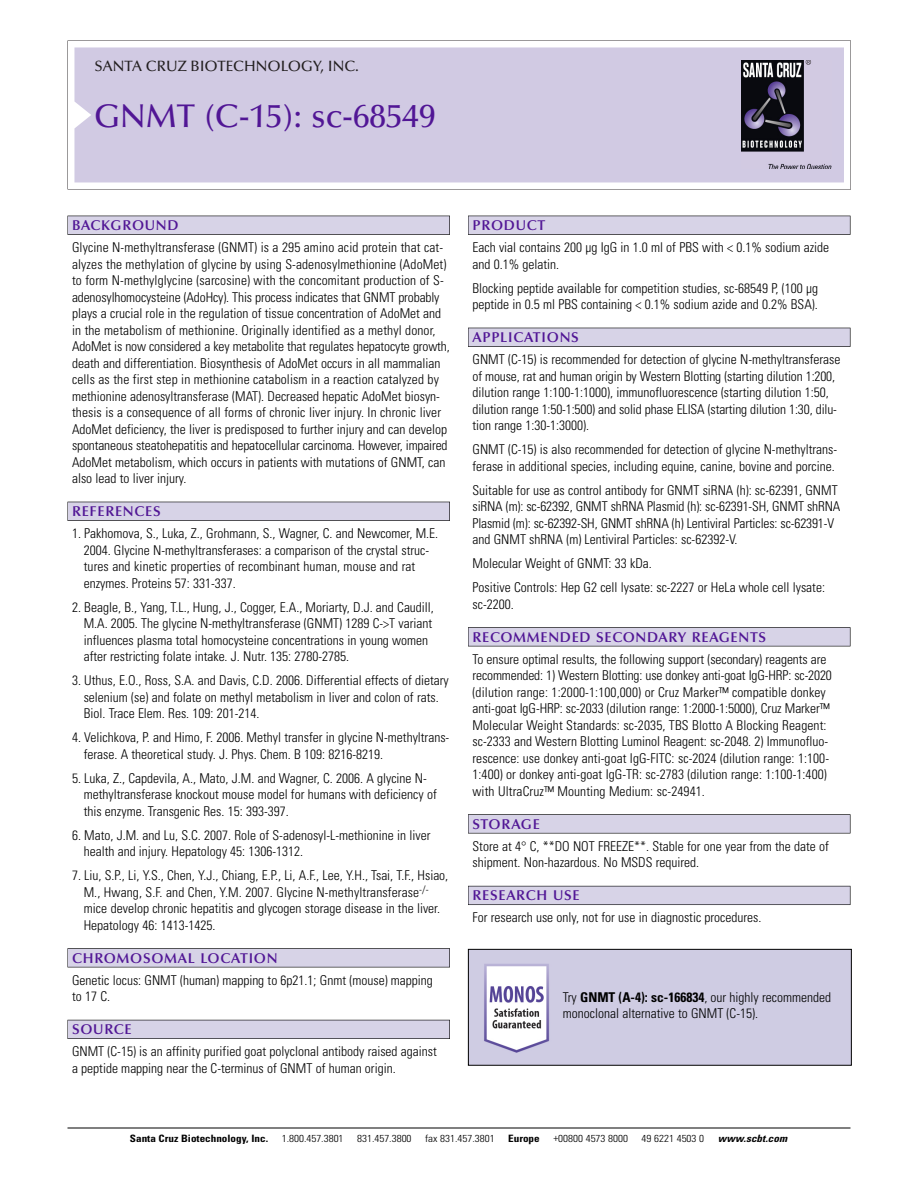
<style>
.page{position:relative;width:918px;height:1188px;background:#fff}
.page>*{position:absolute;margin:0;border:0;box-sizing:border-box;transform-origin:0 0}
.t1{font:500 33px "Optima";color:#511695}
.t2{font:500 15px "Optima";color:#231f20}
.t3{font:600 14.25px "Optima";letter-spacing:.05em;color:#511695}
.t4{font:300 condensed 13.5px/16.5px "Univers";color:#000}
.t5{font:300 condensed 10.2px "Univers";color:#000;scale:1.1 1}
.t6{font:700 condensed 10.2px "Univers";color:#000;scale:1.1 1}
.t7{font:italic 700 condensed 10.2px "Univers";letter-spacing:.005em;color:#000;scale:1.1 1}
.s1{font-weight:700}
</style>
<div class="page">
<svg style="left:68px;top:40px;width:783px;height:149px"></svg>
<div style="left:74px;top:47px;width:770px;height:135px;background:#d1cae3"></div>
<img style="left:741px;top:60px;width:90px;height:108px">
<div style="left:68px;top:216px;width:382px;height:19px;background:#525155"></div>
<div style="left:68px;top:216px;width:381px;height:18px;background:#d7d3e7"></div>
<div style="left:68px;top:502px;width:382px;height:19px;background:#515055"></div>
<div style="left:68px;top:502px;width:381px;height:18px;background:#d7d3e7"></div>
<div style="left:68px;top:948px;width:382px;height:19px;background:#545357"></div>
<div style="left:68px;top:949px;width:381px;height:18px;background:#d7d3e7"></div>
<div style="left:68px;top:1020px;width:382px;height:19px;background:#54535a"></div>
<div style="left:68px;top:1020px;width:381px;height:18px;background:#d7d3e7"></div>
<div style="left:468px;top:216px;width:382px;height:19px;background:#525155"></div>
<div style="left:468px;top:216px;width:382px;height:18px;background:#d7d3e7"></div>
<div style="left:468px;top:328px;width:382px;height:19px;background:#515055"></div>
<div style="left:468px;top:328px;width:382px;height:18px;background:#d7d3e7"></div>
<div style="left:468px;top:627px;width:382px;height:19px;background:#545357"></div>
<div style="left:468px;top:628px;width:382px;height:18px;background:#d7d3e7"></div>
<div style="left:468px;top:814px;width:382px;height:19px;background:#575759"></div>
<div style="left:468px;top:815px;width:382px;height:18px;background:#d7d3e7"></div>
<div style="left:468px;top:886px;width:382px;height:19px;background:#5b5a62"></div>
<div style="left:468px;top:886px;width:382px;height:18px;background:#d7d3e7"></div>
<hr style="left:68px;top:1128px;width:782px;height:1px;background:#000">
<img style="left:470px;top:951px;width:380px;height:113px">
<div style="left:468px;top:949px;width:384px;height:117px;border:1px solid #000"></div>
<p class="t2" style="left:94px;top:61px;width:266px">SANTA CRUZ BIOTECHNOLOGY, INC.</p>
<h1 class="t1" style="left:94px;top:103px;width:343px">GNMT (C-15): sc-68549</h1>
<p class="t3" style="left:72px;top:219px;width:108px">BACKGROUND</p>
<p class="t4" style="left:72px;top:240px;width:379px">Glycine N-methyltransferase (GNMT) is a 295 amino acid protein that cat&shy;alyzes the methylation of glycine by using S-adenosylmethionine (AdoMet) to form N-methylglycine (sarcosine) with the concomitant production of S&shy;adenosylhomocysteine (AdoHcy). This process indicates that GNMT probably plays a crucial role in the regulation of tissue concentration of AdoMet and in the metabolism of methionine. Originally identified as a methyl donor, AdoMet is now considered a key metabolite that regulates hepatocyte growth, death and differentiation. Biosynthesis of AdoMet occurs in all mammalian cells as the first step in methionine catabolism in a reaction catalyzed by methionine adenosyltransferase (MAT). Decreased hepatic AdoMet biosyn&shy;thesis is a consequence of all forms of chronic liver injury. In chronic liver AdoMet deficiency, the liver is predisposed to further injury and can develop spontaneous steatohepatitis and hepatocellular carcinoma. However, impaired AdoMet metabolism, which occurs in patients with mutations of GNMT, can also lead to liver injury.</p>
<p class="t3" style="left:72px;top:506px;width:90px">REFERENCES</p>
<p class="t4" style="left:84px;top:526px;width:356px;text-indent:-12px">1. Pakhomova, S., Luka, Z., Grohmann, S., Wagner, C. and Newcomer, M.E.<br>2004. Glycine N-methyltransferases: a comparison of the crystal struc&shy;tures and kinetic properties of recombinant human, mouse and rat enzymes. Proteins 57: 331-337.</p>
<p class="t4" style="left:84px;top:600px;width:352px;text-indent:-12px">2. Beagle, B., Yang, T.L., Hung, J., Cogger, E.A., Moriarty, D.J. and Caudill, M.A. 2005. The glycine N-methyltransferase (GNMT) 1289 C-&gt;T variant influences plasma total homocysteine concentrations in young women after restricting folate intake. J. Nutr. 135: 2780-2785.</p>
<p class="t4" style="left:84px;top:673px;width:367px;text-indent:-12px">3. Uthus, E.O., Ross, S.A. and Davis, C.D. 2006. Differential effects of dietary selenium (se) and folate on methyl metabolism in liver and colon of rats.<br>Biol. Trace Elem. Res. 109: 201-214.</p>
<p class="t4" style="left:84px;top:730px;width:367px;text-indent:-12px">4. Velichkova, P. and Himo, F. 2006. Methyl transfer in glycine N-methyltrans&shy;ferase. A theoretical study. J. Phys. Chem. B 109: 8216-8219.</p>
<p class="t4" style="left:84px;top:771px;width:355px;text-indent:-12px">5. Luka, Z., Capdevila, A., Mato, J.M. and Wagner, C. 2006. A glycine N&shy;methyltransferase knockout mouse model for humans with deficiency of this enzyme. Transgenic Res. 15: 393-397.</p>
<p class="t4" style="left:84px;top:828px;width:348px;text-indent:-12px">6. Mato, J.M. and Lu, S.C. 2007. Role of S-adenosyl-L-methionine in liver health and injury. Hepatology 45: 1306-1312.</p>
<p class="t4" style="left:84px;top:868px;width:366px;text-indent:-12px">7. Liu, S.P., Li, Y.S., Chen, Y.J., Chiang, E.P., Li, A.F., Lee, Y.H., Tsai, T.F., Hsiao, M., Hwang, S.F. and Chen, Y.M. 2007. Glycine N-methyltransferase<sup>-/- </sup>mice develop chronic hepatitis and glycogen storage disease in the liver.<br>Hepatology 46: 1413-1425.</p>
<p class="t3" style="left:72px;top:952px;width:207px">CHROMOSOMAL LOCATION</p>
<p class="t4" style="left:72px;top:973px;width:362px">Genetic locus: GNMT (human) mapping to 6p21.1; Gnmt (mouse) mapping to 17 C.</p>
<p class="t3" style="left:72px;top:1024px;width:61px">SOURCE</p>
<p class="t4" style="left:72px;top:1044px;width:366px">GNMT (C-15) is an affinity purified goat polyclonal antibody raised against a peptide mapping near the C-terminus of GNMT of human origin.</p>
<p class="t3" style="left:473px;top:219px;width:74px">PRODUCT</p>
<p class="t4" style="left:473px;top:240px;width:358px">Each vial contains 200 µg IgG in 1.0 ml of PBS with &lt; 0.1% sodium azide and 0.1% gelatin.</p>
<p class="t4" style="left:473px;top:281px;width:347px">Blocking peptide available for competition studies, sc-68549 P, (100 µg peptide in 0.5 ml PBS containing &lt; 0.1% sodium azide and 0.2% BSA).</p>
<p class="t3" style="left:473px;top:332px;width:108px">APPLICATIONS</p>
<p class="t4" style="left:473px;top:352px;width:370px">GNMT (C-15) is recommended for detection of glycine N-methyltransferase of mouse, rat and human origin by Western Blotting (starting dilution 1:200, dilution range 1:100-1:1000), immunofluorescence (starting dilution 1:50, dilution range 1:50-1:500) and solid phase ELISA (starting dilution 1:30, dilu&shy;tion range 1:30-1:3000).</p>
<p class="t4" style="left:473px;top:442px;width:366px">GNMT (C-15) is also recommended for detection of glycine N-methyltrans&shy;ferase in additional species, including equine, canine, bovine and porcine.</p>
<p class="t4" style="left:473px;top:483px;width:369px">Suitable for use as control antibody for GNMT siRNA (h): sc-62391, GNMT siRNA (m): sc-62392, GNMT shRNA Plasmid (h): sc-62391-SH, GNMT shRNA Plasmid (m): sc-62392-SH, GNMT shRNA (h) Lentiviral Particles: sc-62391-V and GNMT shRNA (m) Lentiviral Particles: sc-62392-V.</p>
<p class="t4" style="left:473px;top:553px;width:354px;line-height:24px">Molecular Weight of GNMT: 33 kDa.<br>Positive Controls: Hep G2 cell lysate: sc-2227 or HeLa whole cell lysate:</p>
<p class="t4" style="left:473px;top:597px;width:43px">sc-2200.</p>
<p class="t3" style="left:473px;top:631px;width:295px">RECOMMENDED SECONDARY REAGENTS</p>
<p class="t4" style="left:473px;top:652px;width:361px">To ensure optimal results, the following support (secondary) reagents are recommended: 1) Western Blotting: use donkey anti-goat IgG-HRP: sc-2020 (dilution range: 1:2000-1:100,000) or Cruz Marker™ compatible donkey anti-goat IgG-HRP: sc-2033 (dilution range: 1:2000-1:5000), Cruz Marker™ Molecular Weight Standards: sc-2035, TBS Blotto A Blocking Reagent: sc-2333 and Western Blotting Luminol Reagent: sc-2048. 2) Immunofluo&shy;rescence: use donkey anti-goat IgG-FITC: sc-2024 (dilution range: 1:100- 1:400) or donkey anti-goat IgG-TR: sc-2783 (dilution range: 1:100-1:400) with UltraCruz™ Mounting Medium: sc-24941.</p>
<p class="t3" style="left:473px;top:818px;width:69px">STORAGE</p>
<p class="t4" style="left:473px;top:839px;width:358px">Store at 4° C, **DO NOT FREEZE**. Stable for one year from the date of shipment. Non-hazardous. No MSDS required.</p>
<p class="t3" style="left:473px;top:890px;width:109px">RESEARCH USE</p>
<p class="t4" style="left:473px;top:910px;width:290px">For research use only, not for use in diagnostic procedures.</p>
<p class="t4" style="left:563px;top:990px;width:270px">Try <span class="s1">GNMT (A-4): sc-166834</span>, our highly recommended monoclonal alternative to GNMT (C-15).</p>
<p class="t6" style="left:130px;top:1135px;width:127px">Santa Cruz Biotechnology, Inc.</p>
<p class="t5" style="left:282px;top:1135px;width:58px">1.800.457.3801</p>
<p class="t5" style="left:357px;top:1135px;width:51px">831.457.3800</p>
<p class="t5" style="left:425px;top:1135px;width:65px">fax 831.457.3801</p>
<p class="t6" style="left:508px;top:1135px;width:30px">Europe</p>
<p class="t5" style="left:553px;top:1135px;width:69px">+00800 4573 8000</p>
<p class="t5" style="left:642px;top:1135px;width:58px">49 6221 4503 0</p>
<p class="t7" style="left:718px;top:1135px;width:64px">www.scbt.com</p>
</div>
